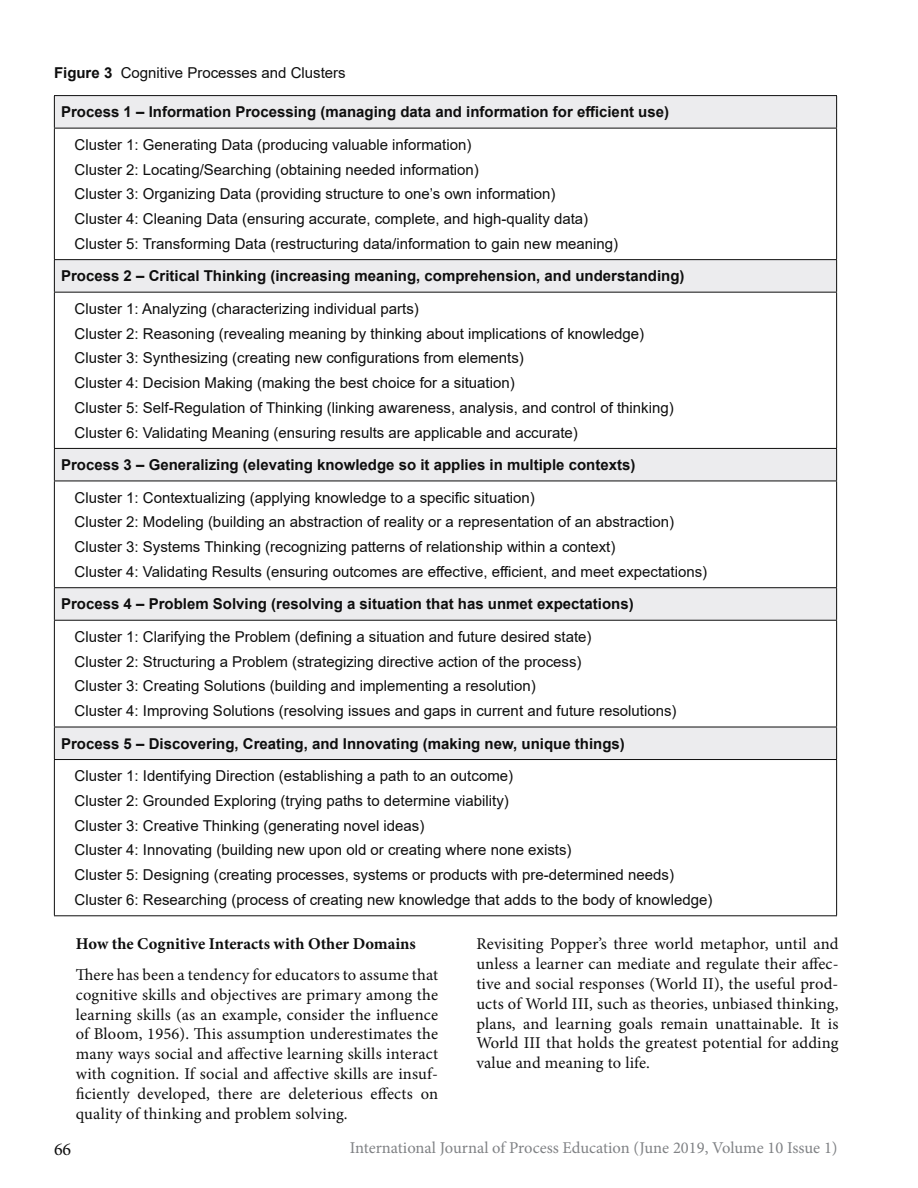
<style>
.page{position:relative;width:918px;height:1188px;background:#fff}
.page>*{position:absolute;margin:0;border:0;box-sizing:border-box;transform-origin:0 0}
.t1{font:18px "Minion Pro";color:#0e0e0e}
.t2{font:16.5px/19.8px "Minion Pro";letter-spacing:.01em;color:#0e0e0e;text-align:justify}
.t3{font:16.5px "Minion Pro";color:#808285}
.t4{font:700 16.5px "Minion Pro";color:#0e0e0e}
.t5{font:15px/24.8px "Arial";color:#0e0e0e}
.t6{font:700 15px "Arial";color:#0e0e0e}
.s1{font-weight:700}
</style>
<div class="page">
<svg style="left:55px;top:96px;width:781px;height:663px"></svg>
<hr style="left:54px;top:915px;width:783px;height:1px;background:#0e0e0e">
<hr style="left:54px;top:128px;width:1px;height:131px;background:#0e0e0e">
<hr style="left:54px;top:293px;width:1px;height:155px;background:#0e0e0e">
<hr style="left:54px;top:481px;width:1px;height:106px;background:#0e0e0e">
<hr style="left:54px;top:621px;width:1px;height:106px;background:#0e0e0e">
<hr style="left:54px;top:760px;width:1px;height:155px;background:#0e0e0e">
<hr style="left:836px;top:128px;width:1px;height:131px;background:#0e0e0e">
<hr style="left:836px;top:293px;width:1px;height:155px;background:#0e0e0e">
<hr style="left:836px;top:481px;width:1px;height:106px;background:#0e0e0e">
<hr style="left:836px;top:621px;width:1px;height:106px;background:#0e0e0e">
<hr style="left:836px;top:760px;width:1px;height:155px;background:#0e0e0e">
<hr style="left:54px;top:95px;width:783px;height:1px;background:#0e0e0e">
<hr style="left:54px;top:96px;width:1px;height:32px;background:#0e0e0e">
<hr style="left:836px;top:96px;width:1px;height:32px;background:#0e0e0e">
<hr style="left:54px;top:128px;width:783px;height:1px;background:#0e0e0e">
<hr style="left:54px;top:259px;width:783px;height:1px;background:#0e0e0e">
<hr style="left:54px;top:260px;width:1px;height:32px;background:#0e0e0e">
<hr style="left:836px;top:260px;width:1px;height:32px;background:#0e0e0e">
<hr style="left:54px;top:292px;width:783px;height:1px;background:#0e0e0e">
<hr style="left:54px;top:448px;width:783px;height:1px;background:#0e0e0e">
<hr style="left:54px;top:449px;width:1px;height:32px;background:#0e0e0e">
<hr style="left:836px;top:449px;width:1px;height:32px;background:#0e0e0e">
<hr style="left:54px;top:481px;width:783px;height:1px;background:#0e0e0e">
<hr style="left:54px;top:587px;width:783px;height:1px;background:#0e0e0e">
<hr style="left:54px;top:588px;width:1px;height:32px;background:#0e0e0e">
<hr style="left:836px;top:588px;width:1px;height:32px;background:#0e0e0e">
<hr style="left:54px;top:620px;width:783px;height:1px;background:#0e0e0e">
<hr style="left:54px;top:727px;width:783px;height:1px;background:#0e0e0e">
<hr style="left:54px;top:727px;width:1px;height:32px;background:#0e0e0e">
<hr style="left:836px;top:727px;width:1px;height:32px;background:#0e0e0e">
<hr style="left:54px;top:759px;width:783px;height:1px;background:#0e0e0e">
<p class="t5" style="left:54px;top:61px;width:293px"><span class="s1">Figure 3</span> Cognitive Processes and Clusters</p>
<p class="t6" style="left:61px;top:104px;width:610px">Process 1 – Information Processing (managing data and information for efficient use)</p>
<p class="t5" style="left:75px;top:132px;width:545px">Cluster 1: Generating Data (producing valuable information)<br>Cluster 2: Locating/Searching (obtaining needed information)<br>Cluster 3: Organizing Data (providing structure to one’s own information)<br>Cluster 4: Cleaning Data (ensuring accurate, complete, and high-quality data)<br>Cluster 5: Transforming Data (restructuring data/information to gain new meaning)</p>
<p class="t6" style="left:61px;top:268px;width:625px">Process 2 – Critical Thinking (increasing meaning, comprehension, and understanding)</p>
<p class="t5" style="left:75px;top:296px;width:601px">Cluster 1: Analyzing (characterizing individual parts)<br>Cluster 2: Reasoning (revealing meaning by thinking about implications of knowledge)<br>Cluster 3: Synthesizing (creating new configurations from elements)<br>Cluster 4: Decision Making (making the best choice for a situation)<br>Cluster 5: Self-Regulation of Thinking (linking awareness, analysis, and control of thinking)<br>Cluster 6: Validating Meaning (ensuring results are applicable and accurate)</p>
<p class="t6" style="left:61px;top:457px;width:576px">Process 3 – Generalizing (elevating knowledge so it applies in multiple contexts)</p>
<p class="t5" style="left:75px;top:485px;width:634px">Cluster 1: Contextualizing (applying knowledge to a specific situation)<br>Cluster 2: Modeling (building an abstraction of reality or a representation of an abstraction)<br>Cluster 3: Systems Thinking (recognizing patterns of relationship within a context)<br>Cluster 4: Validating Results (ensuring outcomes are effective, efficient, and meet expectations)</p>
<p class="t6" style="left:61px;top:596px;width:574px">Process 4 – Problem Solving (resolving a situation that has unmet expectations)</p>
<p class="t5" style="left:75px;top:624px;width:603px">Cluster 1: Clarifying the Problem (defining a situation and future desired state)<br>Cluster 2: Structuring a Problem (strategizing directive action of the process)<br>Cluster 3: Creating Solutions (building and implementing a resolution)<br>Cluster 4: Improving Solutions (resolving issues and gaps in current and future resolutions)</p>
<p class="t6" style="left:61px;top:735px;width:565px">Process 5 – Discovering, Creating, and Innovating (making new, unique things)</p>
<p class="t5" style="left:75px;top:764px;width:639px">Cluster 1: Identifying Direction (establishing a path to an outcome)<br>Cluster 2: Grounded Exploring (trying paths to determine viability)<br>Cluster 3: Creative Thinking (generating novel ideas)<br>Cluster 4: Innovating (building new upon old or creating where none exists)<br>Cluster 5: Designing (creating processes, systems or products with pre-determined needs)<br>Cluster 6: Researching (process of creating new knowledge that adds to the body of knowledge)</p>
<p class="t4" style="left:76px;top:938px;width:342px">How the Cognitive Interacts with Other Domains</p>
<p class="t2" style="left:76px;top:966px;width:364px">There has been a tendency for educators to assume that cognitive skills and objectives are primary among the learning skills (as an example, consider the influence of Bloom, 1956). This assumption underestimates the many ways social and affective learning skills interact with cognition. If social and affective skills are insuf&shy;ficiently developed, there are deleterious effects on quality of thinking and problem solving.</p>
<p class="t2" style="left:476px;top:936px;width:364px">Revisiting Popper’s three world metaphor, until and unless a learner can mediate and regulate their affec&shy;tive and social responses (World II), the useful prod&shy;ucts of World III, such as theories, unbiased thinking, plans, and learning goals remain unattainable. It is World III that holds the greatest potential for adding value and meaning to life.</p>
<p class="t1" style="left:54px;top:1142px;width:19px">66</p>
<p class="t3" style="left:350px;top:1142px;width:489px">International Journal of Process Education (June 2019, Volume 10 Issue 1)</p>
</div>
